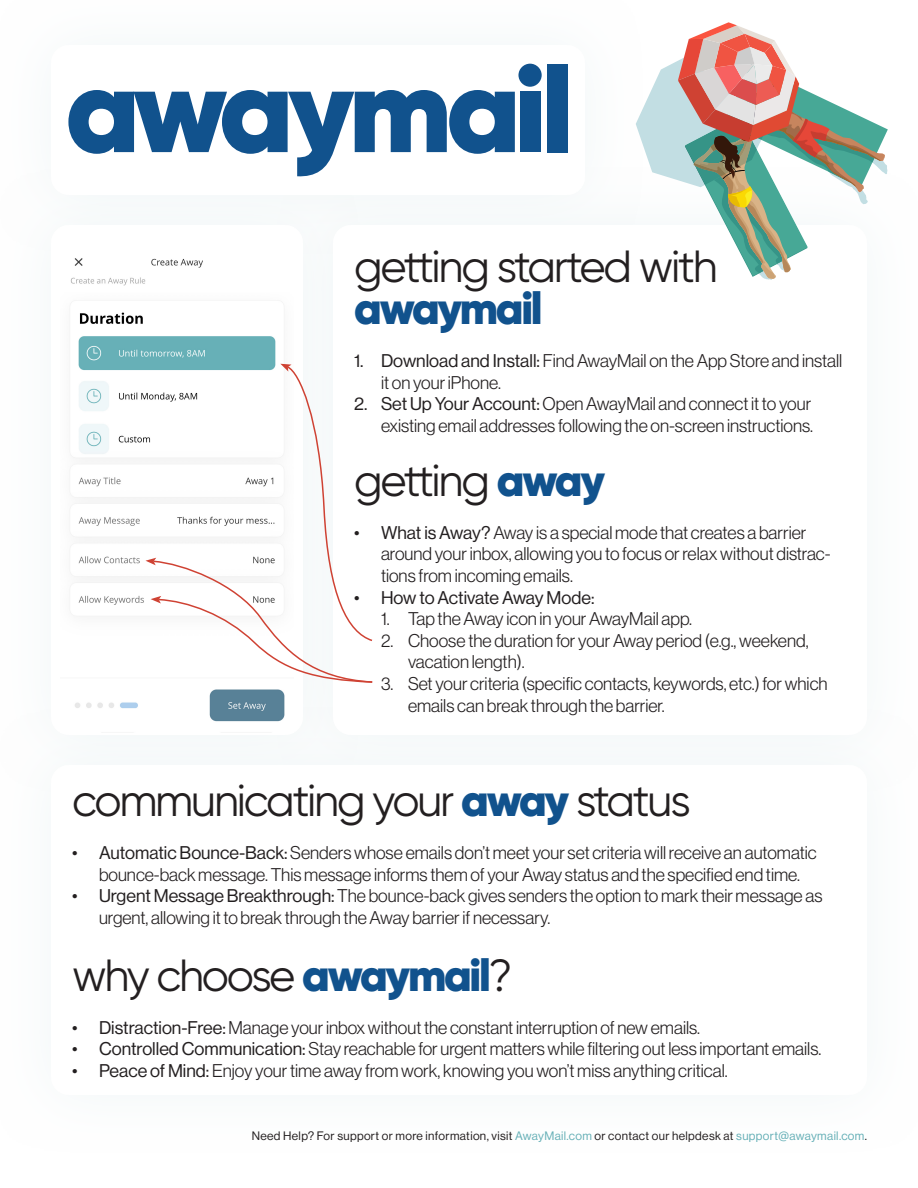
<style>
.page{position:relative;width:918px;height:1188px;background:#fff}
.page>*{position:absolute;margin:0;border:0;box-sizing:border-box;transform-origin:0 0}
.t1{font:45px/42px "Gilroy";letter-spacing:-.05em;color:#231f20}
.t2{font:18px/21.6px "N Haas Grotesk DS Pro 45 Lt";color:#231f20}
.t3{font:18px "N Haas Grotesk DS Pro 55 Rg";letter-spacing:-.005em;color:#231f20}
.t4{font:12px "N Haas Grotesk DS Pro 55 Rg";letter-spacing:.03em;color:#231f20}
.s1{font-weight:900;color:#11528d}
.s2{font-family:"N Haas Grotesk DS Pro 55 Rg"}
.s3{color:#66b0b7}
</style>
<div class="page">
<div style="left:0;top:0;width:644px;height:254px;background:#fbfdfd"></div>
<div style="left:0;top:167px;width:362px;height:626px;background:#fafcfc"></div>
<div style="left:0;top:707px;width:918px;height:447px;background:#fbfdfd"></div>
<div style="left:333px;top:225px;width:534px;height:510px;background:#fff;border-radius:18px"></div>
<div style="left:51px;top:45px;width:534px;height:150px;background:#fff;border-radius:18px"></div>
<div style="left:51px;top:225px;width:252px;height:510px;background:#fff;border-radius:18px"></div>
<div style="left:51px;top:765px;width:816px;height:330px;background:#fff;border-radius:18px"></div>
<img style="left:70px;top:258px;width:215px;height:464px">
<svg style="left:68px;top:90px;width:447px;height:87px"></svg>
<div style="left:518px;top:64px;width:24px;height:23px;background:#11528d;border-radius:50%"></div>
<div style="left:520px;top:92px;width:20px;height:60px;background:#11528d"></div>
<div style="left:548px;top:64px;width:20px;height:88px;background:#11528d"></div>
<svg style="left:636px;top:22px;width:252px;height:258px"></svg>
<svg style="left:146px;top:364px;width:227px;height:320px"></svg>
<h2 class="t1" style="left:354px;top:245px;width:365px">getting started with <span class="s1">awaymail</span></h2>
<p class="t2" style="left:381px;top:350px;width:463px;text-indent:-27px"><span class="s2">1. Download and Install:</span> Find AwayMail on the App Store and install it on your iPhone.</p>
<p class="t2" style="left:354px;top:393px;width:461px;text-align:right"><span class="s2">2. Set Up Your Account:</span> Open AwayMail and connect it to your existing email addresses following the on-screen instructions.</p>
<h2 class="t1" style="left:354px;top:458px;width:253px">getting <span class="s1">away</span></h2>
<p class="t2" style="left:381px;top:522px;width:451px;text-indent:-27px"><span class="s2">• What is Away?</span> Away is a special mode that creates a barrier around your inbox, allowing you to focus or relax without distrac&shy;tions from incoming emails.</p>
<p class="t3" style="left:354px;top:584px;width:242px">• How to Activate Away Mode:</p>
<p class="t2" style="left:381px;top:608px;width:313px">1. Tap the Away icon in your AwayMail app.</p>
<p class="t2" style="left:408px;top:630px;width:402px;text-indent:-27px">2. Choose the duration for your Away period (e.g., weekend, vacation length).</p>
<p class="t2" style="left:408px;top:673px;width:421px;text-indent:-27px">3. Set your criteria (specific contacts, keywords, etc.) for which emails can break through the barrier.</p>
<h2 class="t1" style="left:72px;top:779px;width:620px">communicating your <span class="s1">away</span> status</h2>
<p class="t2" style="left:72px;top:842px;width:746px;text-align:center"><span class="s2">• Automatic Bounce-Back:</span> Senders whose emails don’t meet your set criteria will receive an automatic bounce-back message. This message informs them of your Away status and the specified end time.</p>
<p class="t2" style="left:99px;top:885px;width:725px;text-indent:-27px"><span class="s2">• Urgent Message Breakthrough:</span> The bounce-back gives senders the option to mark their message as urgent, allowing it to break through the Away barrier if necessary.</p>
<h2 class="t1" style="left:72px;top:953px;width:442px">why choose <span class="s1">awaymail</span>?</h2>
<p class="t2" style="left:72px;top:1017px;width:630px"><span class="s2">• Distraction-Free:</span> Manage your inbox without the constant interruption of new emails.</p>
<p class="t2" style="left:72px;top:1038px;width:751px"><span class="s2">• Controlled Communication:</span> Stay reachable for urgent matters while filtering out less important emails.</p>
<p class="t2" style="left:72px;top:1060px;width:657px"><span class="s2">• Peace of Mind:</span> Enjoy your time away from work, knowing you won’t miss anything critical.</p>
<p class="t4" style="left:252px;top:1127px;width:617px">Need Help? For support or more information, visit <span class="s3">AwayMail.com</span> or contact our helpdesk at <span class="s3">support@awaymail.com</span>.</p>
</div>
